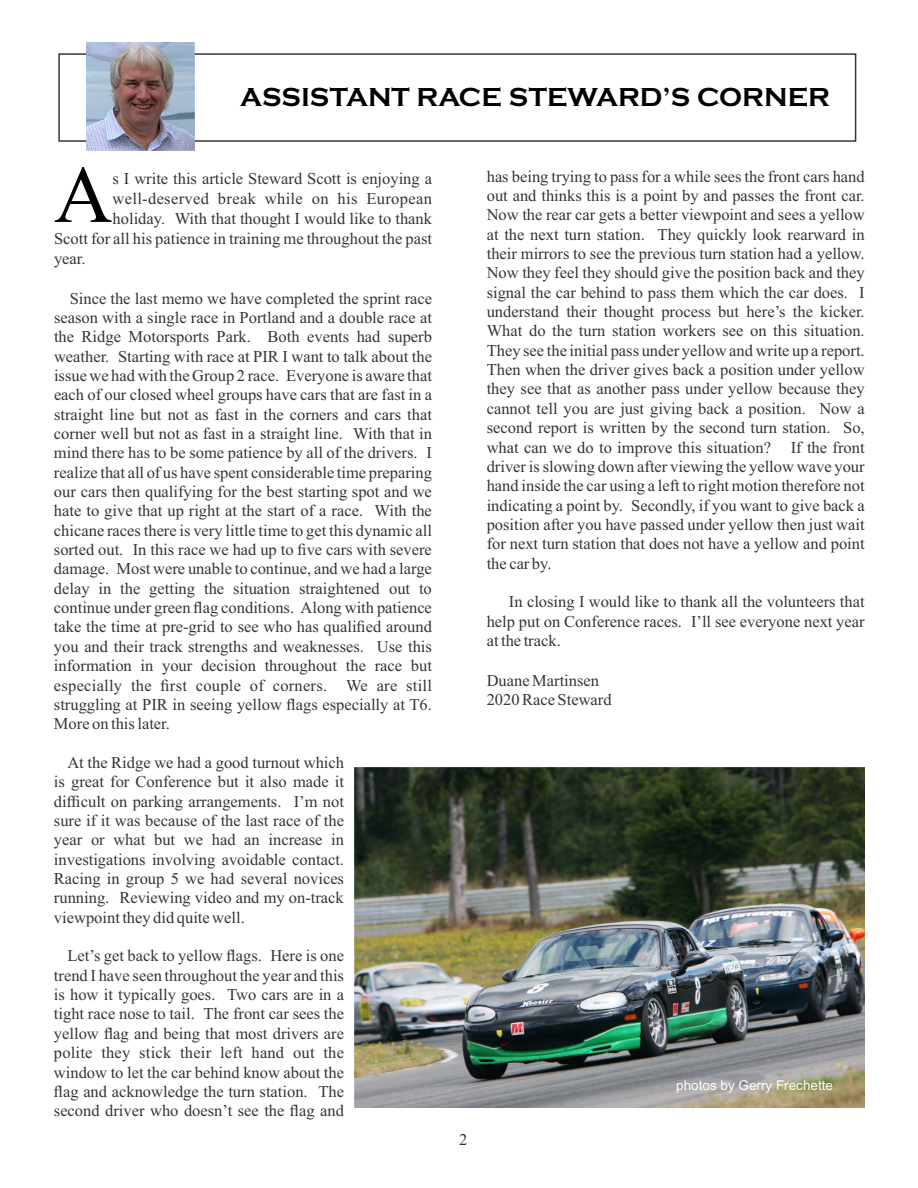
<style>
.page{position:relative;width:918px;height:1188px;background:#fff}
.page>*{position:absolute;margin:0;border:0;box-sizing:border-box;transform-origin:0 0}
.t1{font:81.15px "Times New Roman";color:#000}
.t2{font:700 27px "Copperplate Gothic";color:#000}
.t3{font:16.5px/19.4px "Times New Roman";color:#373435;text-align:justify}
.t4{font:16.5px "Times New Roman";letter-spacing:.02em;color:#373435}
.t5{font:13.5px "Arial";color:#fefefe}
</style>
<div class="page">
<img style="left:355px;top:768px;width:509px;height:339px">
<div style="left:58px;top:53px;width:798px;height:89px;border:1px solid #373435"></div>
<img style="left:87px;top:42px;width:108px;height:108px">
<h2 class="t2" style="left:240px;top:81px;width:591px">ASSISTANT RACE STEWARD’S CORNER</h2>
<h1 class="t1" style="left:54px;top:166px;width:60px">A</h1>
<p class="t3" style="left:113px;top:170px;width:321px">s I write this article Steward Scott is enjoying a</p>
<p class="t4" style="left:113px;top:192px;width:321px">well-deserved break while on his European</p>
<p class="t3" style="left:113px;top:210px;width:321px">holiday. With that thought I would like to thank</p>
<p class="t3" style="left:54px;top:230px;width:379px">Scott for all his patience in training me throughout the past</p>
<p class="t3" style="left:54px;top:250px;width:33px">year.</p>
<p class="t3" style="left:54px;top:290px;width:380px;text-indent:16px">Since the last memo we have completed the sprint race season with a single race in Portland and a double race at the Ridge Motorsports Park. Both events had superb weather. Starting with race at PIR I want to talk about the issue we had with the Group 2 race. Everyone is aware that each of our closed wheel groups have cars that are fast in a straight line but not as fast in the corners and cars that corner well but not as fast in a straight line. With that in mind there has to be some patience by all of the drivers. I realize that all of us have spent considerable time preparing our cars then qualifying for the best starting spot and we hate to give that up right at the start of a race. With the chicane races there is very little time to get this dynamic all sorted out. In this race we had up to five cars with severe damage. Most were unable to continue, and we had a large delay in the getting the situation straightened out to continue under green flag conditions. Along with patience take the time at pre-grid to see who has qualified around you and their track strengths and weaknesses. Use this information in your decision throughout the race but especially the first couple of corners. We are still struggling at PIR in seeing yellow flags especially at T6.<br>More on this later.</p>
<p class="t3" style="left:54px;top:754px;width:292px;text-indent:13px">At the Ridge we had a good turnout which is great for Conference but it also made it difficult on parking arrangements. I’m not sure if it was because of the last race of the year or what but we had an increase in investigations involving avoidable contact.<br>Racing in group 5 we had several novices running. Reviewing video and my on-track viewpoint they did quite well.</p>
<p class="t3" style="left:54px;top:948px;width:292px;text-indent:14px">Let’s get back to yellow flags. Here is one trend I have seen throughout the year and this is how it typically goes. Two cars are in a tight race nose to tail. The front car sees the yellow flag and being that most drivers are polite they stick their left hand out the window to let the car behind know about the flag and acknowledge the turn station. The second driver who doesn’t see the flag and</p>
<p class="t3" style="left:487px;top:168px;width:380px">has being trying to pass for a while sees the front cars hand out and thinks this is a point by and passes the front car.<br>Now the rear car gets a better viewpoint and sees a yellow at the next turn station. They quickly look rearward in their mirrors to see the previous turn station had a yellow.<br>Now they feel they should give the position back and they signal the car behind to pass them which the car does. I understand their thought process but here’s the kicker.<br>What do the turn station workers see on this situation.<br>They see the initial pass under yellow and write up a report.<br>Then when the driver gives back a position under yellow they see that as another pass under yellow because they cannot tell you are just giving back a position. Now a second report is written by the second turn station. So, what can we do to improve this situation? If the front driver is slowing down after viewing the yellow wave your hand inside the car using a left to right motion therefore not indicating a point by. Secondly, if you want to give back a position after you have passed under yellow then just wait for next turn station that does not have a yellow and point the car by.</p>
<p class="t3" style="left:487px;top:594px;width:380px;text-indent:22px">In closing I would like to thank all the volunteers that help put on Conference races. I’ll see everyone next year at the track.</p>
<p class="t3" style="left:487px;top:672px;width:126px">Duane Martinsen<br>2020 Race Steward</p>
<p class="t3" style="left:459px;top:1132px;width:10px">2</p>
<p class="t5" style="left:676px;top:1080px;width:158px">photos by Gerry Frechette</p>
</div>
